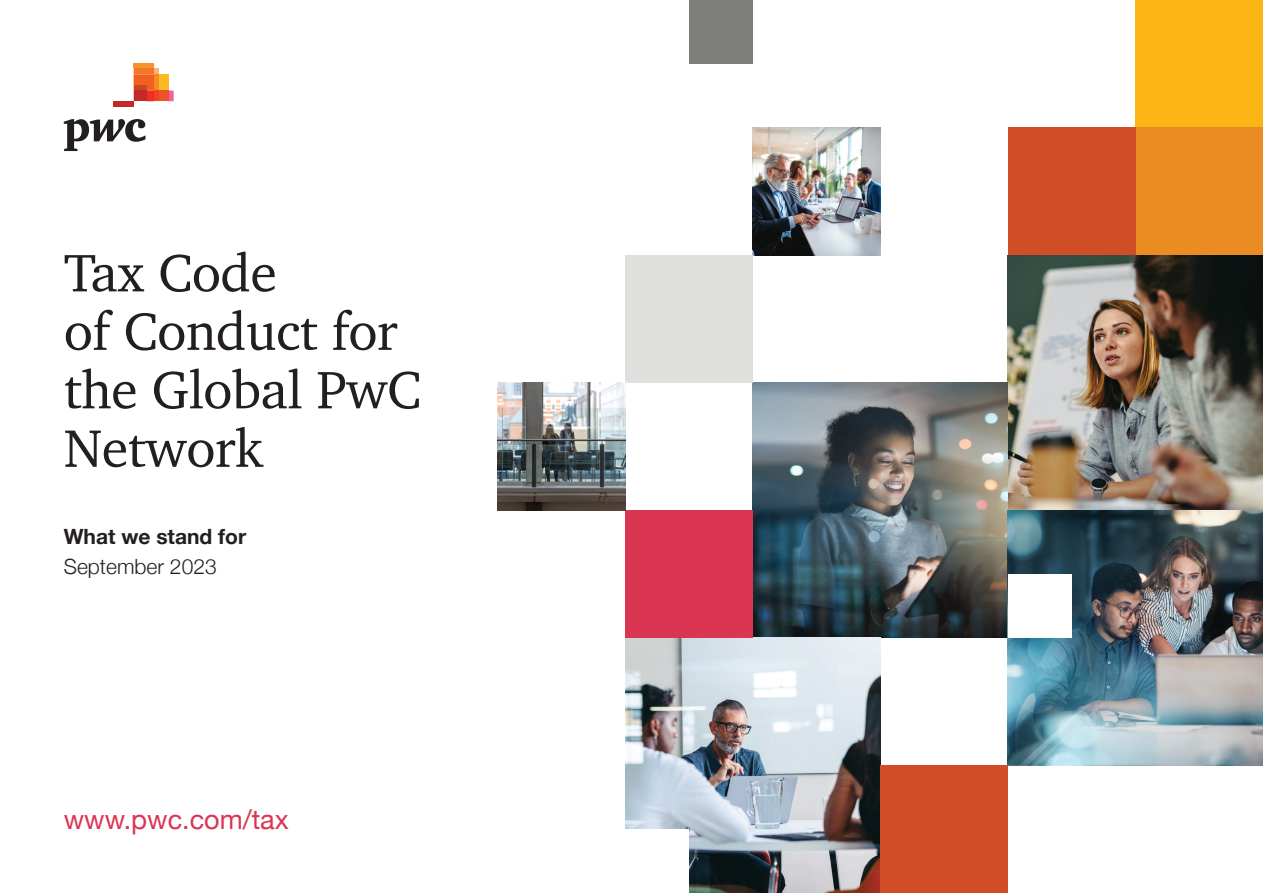
<style>
.page{position:relative;width:1263px;height:893px;background:#fff}
.page>*{position:absolute;margin:0;border:0;box-sizing:border-box;transform-origin:0 0}
.t1{font:54px/58.5px "Charter";letter-spacing:-.01em;color:#231f20}
.t2{font:27px "Helvetica Neue";color:#da3654}
.t3{font:700 21px "Helvetica Neue";color:#231f20}
.t4{font:300 21px "Helvetica Neue";color:#231f20}
</style>
<div class="page">
<img style="left:753px;top:128px;width:127px;height:127px">
<img style="left:1008px;top:255px;width:255px;height:255px">
<img style="left:753px;top:383px;width:255px;height:255px">
<img style="left:1008px;top:510px;width:255px;height:255px">
<img style="left:625px;top:638px;width:255px;height:255px">
<div style="left:625px;top:510px;width:128px;height:128px;background:#da3654"></div>
<div style="left:1135px;top:0;width:128px;height:128px;background:#fbb515"></div>
<div style="left:1135px;top:128px;width:128px;height:127px;background:#eb8c22"></div>
<div style="left:1008px;top:128px;width:127px;height:127px;background:#d04d27"></div>
<div style="left:625px;top:255px;width:128px;height:128px;background:#dfdfde"></div>
<div style="left:1008px;top:574px;width:63px;height:64px;background:#fff"></div>
<div style="left:689px;top:0;width:64px;height:64px;background:#7e7e7d"></div>
<div style="left:625px;top:829px;width:64px;height:64px;background:#fff"></div>
<div style="left:880px;top:765px;width:128px;height:128px;background:#d04d27"></div>
<img style="left:497px;top:383px;width:128px;height:127px">
<svg style="left:64px;top:119px;width:81px;height:32px"></svg>
<hr style="left:134px;top:64px;width:20px;height:4px;background:#f7932e">
<svg style="left:134px;top:68px;width:40px;height:33px"></svg>
<div style="left:134px;top:85px;width:12px;height:6px;background:#c54925"></div>
<div style="left:134px;top:91px;width:12px;height:10px;background:#c32a25"></div>
<div style="left:113px;top:101px;width:21px;height:6px;background:#c32a25"></div>
<p class="t1" style="left:64px;top:243px;width:359px">Tax Code<br>of Conduct for the Global PwC<br>Network</p>
<p class="t3" style="left:64px;top:520px;width:184px">What we stand for</p>
<p class="t4" style="left:64px;top:549px;width:154px">September 2023</p>
<p class="t2" style="left:64px;top:800px;width:226px">www.pwc.com/tax</p>
</div>
